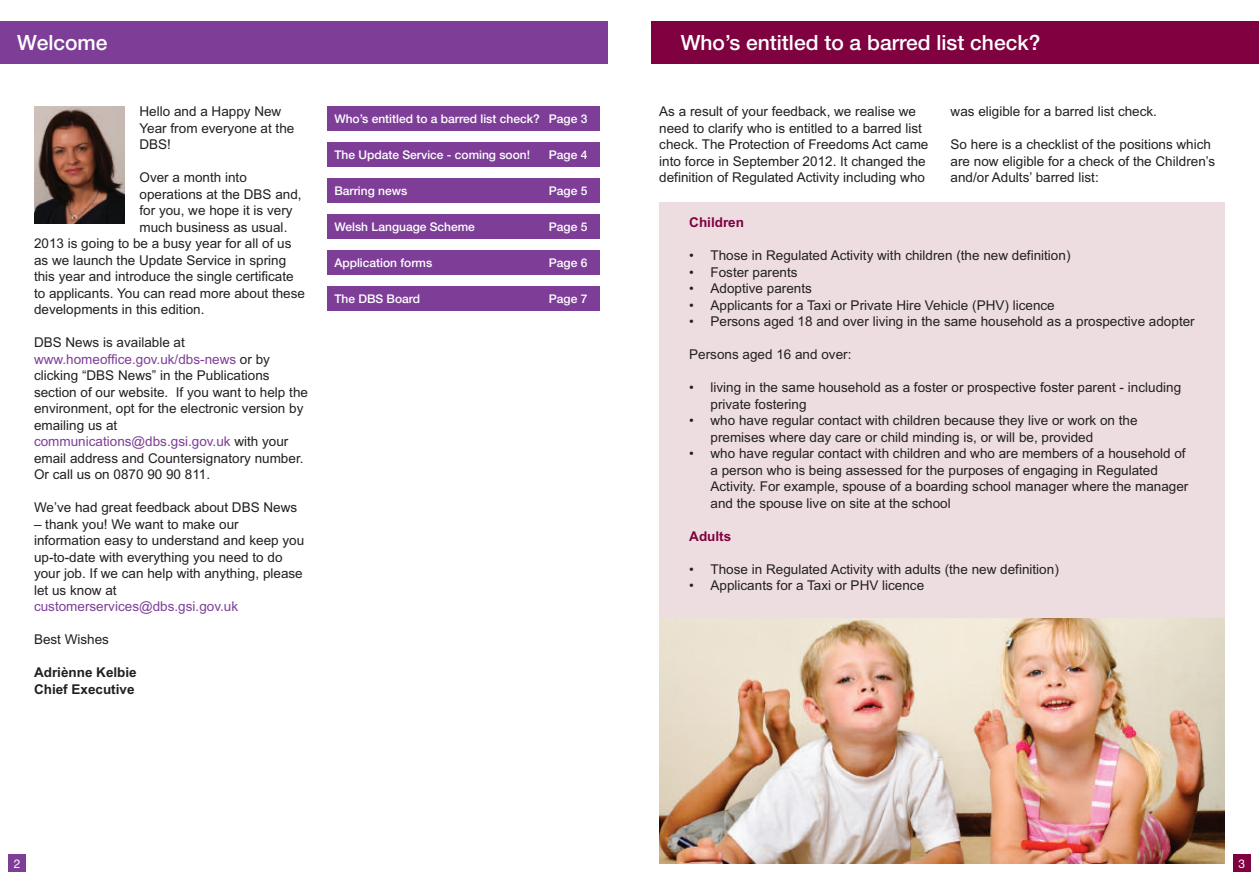
<style>
.page{position:relative;width:1259px;height:893px;background:#fff}
.page>*{position:absolute;margin:0;border:0;box-sizing:border-box;transform-origin:0 0}
.t1{font:500 21px "Helvetica Neue";color:#fff}
.t2{font:13.5px/16.5px "Arial";color:#231f20}
.t3{font:13.5px "Arial";color:#7e3e98}
.t4{font:700 13.5px/16.5px "Arial";color:#231f20}
.t5{font:700 13.5px "Arial";color:#80013f}
.t6{font:500 12px "Helvetica Neue";color:#fff}
.t7{font:12px "Helvetica Neue";color:#fff}
.s1{color:#7e3e98}
</style>
<div class="page">
<div style="left:9px;top:855px;width:17px;height:17px;background:#7e3e98"></div>
<div style="left:1233px;top:855px;width:17px;height:17px;background:#80013f"></div>
<div style="left:0;top:21px;width:608px;height:43px;background:#7e3e98"></div>
<div style="left:659px;top:203px;width:566px;height:444px;background:#eddde0"></div>
<div style="left:651px;top:21px;width:608px;height:43px;background:#80013f"></div>
<img style="left:659px;top:618px;width:566px;height:245px">
<div style="left:327px;top:106px;width:273px;height:24px;background:#7e3e98"></div>
<div style="left:327px;top:142px;width:273px;height:24px;background:#7e3e98"></div>
<div style="left:327px;top:178px;width:273px;height:24px;background:#7e3e98"></div>
<div style="left:327px;top:214px;width:273px;height:24px;background:#7e3e98"></div>
<div style="left:327px;top:250px;width:273px;height:24px;background:#7e3e98"></div>
<div style="left:327px;top:286px;width:273px;height:24px;background:#7e3e98"></div>
<img style="left:34px;top:106px;width:90px;height:117px">
<h1 class="t1" style="left:17px;top:26px;width:92px">Welcome</h1>
<p class="t2" style="left:139px;top:103px;width:156px">Hello and a Happy New<br>Year from everyone at the<br>DBS!</p>
<p class="t2" style="left:139px;top:169px;width:109px">Over a month into</p>
<p class="t2" style="left:139px;top:186px;width:164px">operations at the DBS and,</p>
<p class="t2" style="left:139px;top:202px;width:155px">for you, we hope it is very</p>
<p class="t2" style="left:139px;top:219px;width:149px">much business as usual.</p>
<p class="t2" style="left:34px;top:235px;width:259px">2013 is going to be a busy year for all of us</p>
<p class="t2" style="left:34px;top:252px;width:254px">as we launch the Update Service in spring</p>
<p class="t2" style="left:34px;top:268px;width:261px">this year and introduce the single certificate</p>
<p class="t2" style="left:34px;top:285px;width:272px">to applicants. You can read more about these</p>
<p class="t2" style="left:34px;top:301px;width:172px">developments in this edition.</p>
<p class="t2" style="left:34px;top:334px;width:275px">DBS News is available at <span class="s1">www.homeoffice.gov.uk/dbs-news</span> or by clicking “DBS News” in the Publications section of our website. If you want to help the environment, opt for the electronic version by emailing us at <span class="s1">communications@dbs.gsi.gov.uk</span> with your email address and Countersignatory number.<br>Or call us on 0870 90 90 811.</p>
<p class="t2" style="left:34px;top:499px;width:265px">We’ve had great feedback about DBS News</p>
<p class="t2" style="left:34px;top:516px;width:272px">– thank you! We want to make our information easy to understand and keep you up-to-date with everything you need to do your job. If we can help with anything, please let us know at</p>
<p class="t3" style="left:34px;top:599px;width:206px">customerservices@dbs.gsi.gov.uk</p>
<p class="t2" style="left:34px;top:631px;width:77px">Best Wishes</p>
<p class="t4" style="left:34px;top:664px;width:104px">Adriènne Kelbie<br>Chief Executive</p>
<p class="t6" style="left:334px;top:109px;width:207px">Who’s entitled to a barred list check?</p>
<p class="t6" style="left:334px;top:145px;width:197px">The Update Service - coming soon!</p>
<p class="t6" style="left:334px;top:181px;width:74px">Barring news</p>
<p class="t6" style="left:334px;top:217px;width:142px">Welsh Language Scheme</p>
<p class="t6" style="left:549px;top:109px;width:40px">Page 3</p>
<p class="t6" style="left:549px;top:145px;width:40px">Page 4</p>
<p class="t6" style="left:549px;top:181px;width:40px">Page 5</p>
<p class="t6" style="left:549px;top:217px;width:40px">Page 5</p>
<p class="t6" style="left:334px;top:253px;width:99px">Application forms</p>
<p class="t6" style="left:549px;top:253px;width:40px">Page 6</p>
<p class="t6" style="left:334px;top:289px;width:87px">The DBS Board</p>
<p class="t6" style="left:549px;top:289px;width:40px">Page 7</p>
<h1 class="t1" style="left:681px;top:26px;width:361px">Who’s entitled to a barred list check?</h1>
<p class="t2" style="left:659px;top:103px;width:271px">As a result of your feedback, we realise we need to clarify who is entitled to a barred list check. The Protection of Freedoms Act came into force in September 2012. It changed the definition of Regulated Activity including who</p>
<p class="t2" style="left:950px;top:103px;width:208px">was eligible for a barred list check.</p>
<p class="t2" style="left:950px;top:136px;width:266px">So here is a checklist of the positions which are now eligible for a check of the Children’s and/or Adults’ barred list:</p>
<p class="t5" style="left:689px;top:215px;width:56px">Children</p>
<p class="t2" style="left:689px;top:247px;width:383px">• Those in Regulated Activity with children (the new definition)</p>
<p class="t2" style="left:689px;top:264px;width:110px">• Foster parents</p>
<p class="t2" style="left:689px;top:280px;width:124px">• Adoptive parents</p>
<p class="t2" style="left:689px;top:297px;width:367px">• Applicants for a Taxi or Private Hire Vehicle (PHV) licence</p>
<p class="t2" style="left:689px;top:313px;width:507px">• Persons aged 18 and over living in the same household as a prospective adopter</p>
<p class="t2" style="left:689px;top:346px;width:164px">Persons aged 16 and over:</p>
<p class="t2" style="left:710px;top:379px;width:472px;text-indent:-21px">• living in the same household as a foster or prospective foster parent - including private fostering</p>
<p class="t2" style="left:710px;top:412px;width:428px;text-indent:-21px">• who have regular contact with children because they live or work on the premises where day care or child minding is, or will be, provided</p>
<p class="t2" style="left:710px;top:445px;width:479px;text-indent:-21px">• who have regular contact with children and who are members of a household of a person who is being assessed for the purposes of engaging in Regulated Activity. For example, spouse of a boarding school manager where the manager and the spouse live on site at the school</p>
<p class="t5" style="left:689px;top:528px;width:43px">Adults</p>
<p class="t2" style="left:689px;top:561px;width:371px">• Those in Regulated Activity with adults (the new definition)</p>
<p class="t2" style="left:689px;top:577px;width:236px">• Applicants for a Taxi or PHV licence</p>
<p class="t7" style="left:14px;top:855px;width:8px">2</p>
<p class="t7" style="left:1238px;top:855px;width:8px">3</p>
</div>
